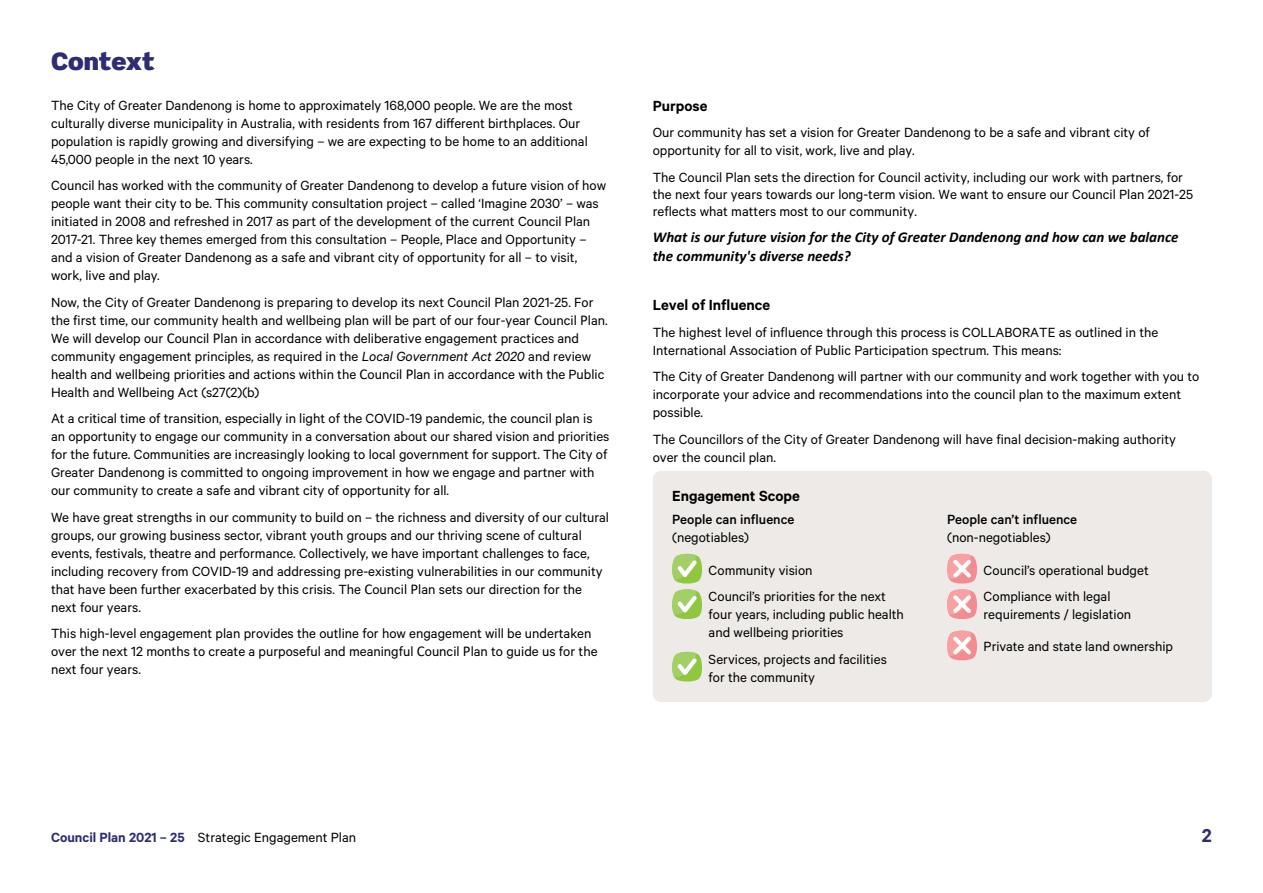
<style>
.page{position:relative;width:1263px;height:893px;background:#fff}
.page>*{position:absolute;margin:0;border:0;box-sizing:border-box;transform-origin:0 0}
.t1{font:900 24px "Scene Std";color:#2e2c72}
.t2{font:600 21px "Calibre";color:#2d2c72}
.t3{font:600 16.5px "Calibre";color:#000}
.t4{font:15px/18px "Calibre";color:#000}
.t5{font:italic 700 15px/18.5px "Calibri";color:#000}
.t6{font:500 15px "Calibre";color:#000}
.s1{font-family:"Calibri"}
.s2{font-style:italic}
.s3{font-weight:600;color:#2d2c72}
</style>
<div class="page">
<div style="left:653px;top:471px;width:559px;height:231px;background:#edeae7;border-radius:9px"></div>
<svg style="left:947px;top:553px;width:30px;height:66px"></svg>
<svg style="left:947px;top:630px;width:30px;height:31px"></svg>
<svg style="left:672px;top:553px;width:30px;height:66px"></svg>
<svg style="left:672px;top:651px;width:30px;height:31px"></svg>
<h1 class="t1" style="left:51px;top:45px;width:105px">Context</h1>
<p class="t4" style="left:51px;top:96px;width:538px">The City of Greater Dandenong is home to approximately 168,000 people. We are the most culturally diverse municipality in Australia, with residents from 167 different birthplaces. Our population is rapidly growing and diversifying – we are expecting to be home to an additional 45,000 people in the next 10 years.</p>
<p class="t4" style="left:51px;top:176px;width:557px">Council has worked with the community of Greater Dandenong to develop a future vision of how people want their city to be. This community consultation project – called ‘Imagine 2030’ – was initiated in 2008 and refreshed in 2017 as part of the development of the current Council Plan 2017-21. Three key themes emerged from this consultation – People, Place and Opportunity – and a vision of Greater Dandenong as a safe and vibrant city of opportunity for all – to visit, work, live and play.</p>
<p class="t4" style="left:51px;top:293px;width:558px">Now, the City of Greater Dandenong is preparing to develop its next Council Plan 2021-25. For the first time, our community health and wellbeing plan will be part of our four-year <span class="s1">C</span>ouncil <span class="s1">P</span>lan.<br>We will develop our <span class="s1">C</span>ouncil <span class="s1">P</span>lan in accordance with deliberative engagement practices and community engagement principles, as required in the <span class="s2">Local Government Act 2020</span> and review health and wellbeing priorities and actions within the <span class="s1">C</span>ouncil <span class="s1">P</span>lan in accordance with the Public Health and Wellbeing Act (s27(2)(b)</p>
<p class="t4" style="left:51px;top:409px;width:560px">At a critical time of transition, especially in light of the COVID-19 pandemic, the council plan is an opportunity to engage our community in a conversation about our shared vision and priorities for the future. Communities are increasingly looking to local government for support. The City of Greater Dandenong is committed to ongoing improvement in how we engage and partner with our community to create a safe and vibrant city of opportunity for all.</p>
<p class="t4" style="left:51px;top:508px;width:559px">We have great strengths in our community to build on – the richness and diversity of our cultural groups, our growing business sector, vibrant youth groups and our thriving scene of cultural events, festivals, theatre and performance. Collectively, we have important challenges to face, including recovery from COVID-19 and addressing pre-existing vulnerabilities in our community that have been further exacerbated by this crisis. The <span class="s1">C</span>ouncil <span class="s1">P</span>lan sets our direction for the next four years.</p>
<p class="t4" style="left:51px;top:624px;width:548px">This high-level engagement plan provides the outline for how engagement will be undertaken over the next 12 months to create a purposeful and meaningful <span class="s1">C</span>ouncil <span class="s1">P</span>lan to guide us for the next four years.</p>
<p class="t3" style="left:653px;top:96px;width:56px">Purpose</p>
<p class="t4" style="left:653px;top:123px;width:499px">Our community has set a vision for Greater Dandenong to be a safe and vibrant city of opportunity for all to visit, work, live and play.</p>
<p class="t4" style="left:653px;top:168px;width:542px;line-height:17.2px">The Council Plan sets the direction for <span class="s1">C</span>ouncil activity, including our work with partners, for the next four years towards our long-term vision. We want to ensure our Council Plan 2021-25 reflects what matters most to our community.</p>
<p class="t5" style="left:653px;top:228px;width:527px">What is our future vision for the City of Greater Dandenong and how can we balance the community's diverse needs?</p>
<p class="t3" style="left:653px;top:295px;width:119px">Level of Influence</p>
<p class="t4" style="left:653px;top:323px;width:507px">The highest level of influence through this process is COLLABORATE as outlined in the<br>International Association of Public Participation spectrum. This means:</p>
<p class="t4" style="left:653px;top:367px;width:548px">The City of Greater Dandenong will partner with our community and work together with you to incorporate your advice and recommendations into the council plan to the maximum extent possible.</p>
<p class="t4" style="left:653px;top:430px;width:525px">The Councillors of the City of Greater Dandenong will have final decision-making authority over the council plan.</p>
<p class="t3" style="left:672px;top:486px;width:129px">Engagement Scope</p>
<p class="t6" style="left:672px;top:511px;width:124px">People can influence</p>
<p class="t4" style="left:709px;top:521px;width:105px;line-height:32.2px;text-indent:-36px">(negotiables)<br>Community vision</p>
<p class="t4" style="left:709px;top:587px;width:197px">Council’s priorities for the next four years, including public health and wellbeing priorities</p>
<p class="t4" style="left:709px;top:649px;width:180px">Services, projects and facilities for the community</p>
<p class="t6" style="left:947px;top:511px;width:131px">People can’t influence</p>
<p class="t4" style="left:984px;top:521px;width:167px;line-height:32.2px;text-indent:-36px">(non-negotiables)<br>Council’s operational budget</p>
<p class="t4" style="left:984px;top:587px;width:149px">Compliance with legal requirements / legislation</p>
<p class="t4" style="left:984px;top:637px;width:191px">Private and state land ownership</p>
<p class="t4" style="left:51px;top:828px;width:307px"><span class="s3">Council Plan 2021 – 25</span> Strategic Engagement Plan</p>
<h2 class="t2" style="left:1202px;top:823px;width:12px">2</h2>
</div>
